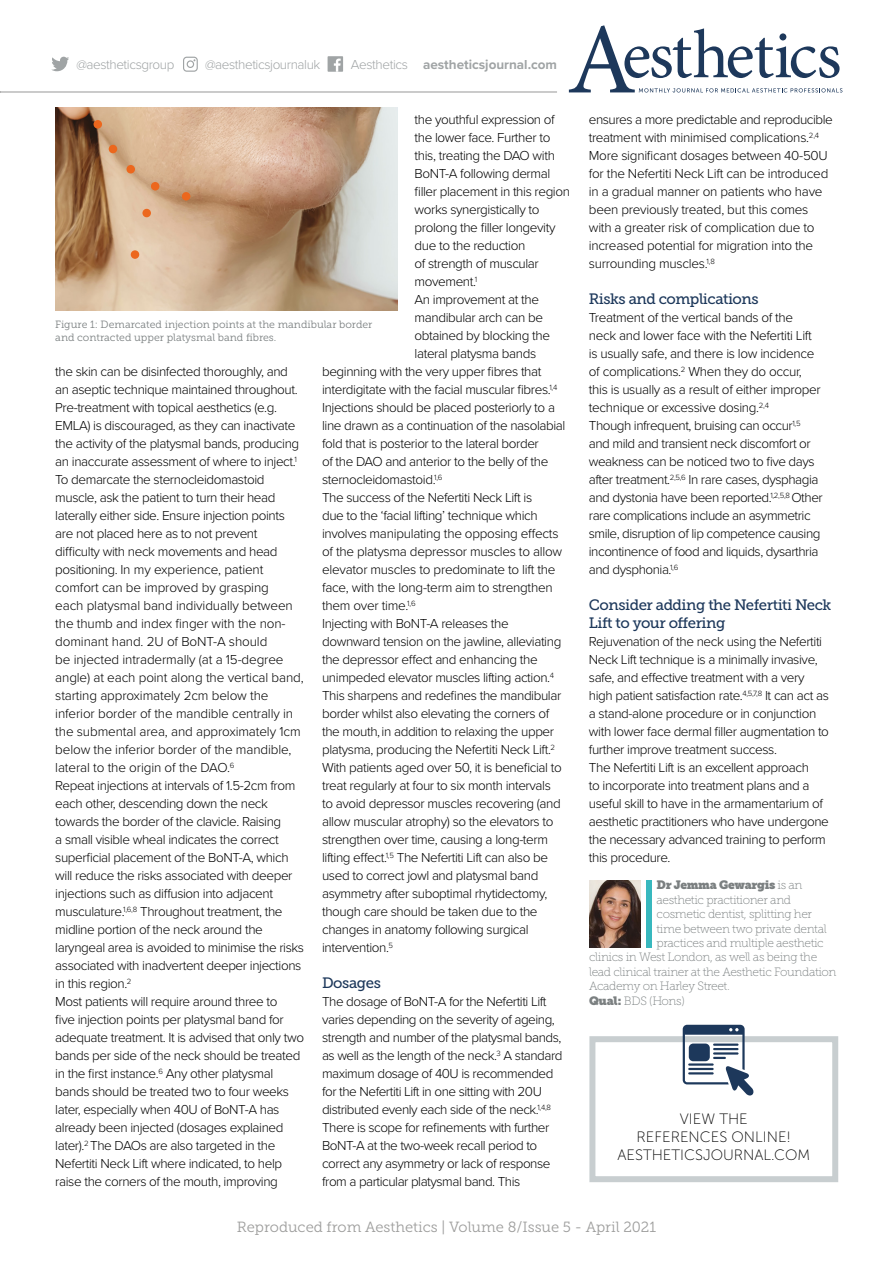
<style>
.page{position:relative;width:893px;height:1263px;background:#fff}
.page>*{position:absolute;margin:0;border:0;box-sizing:border-box;transform-origin:0 0}
.t1{font:15px/18px "Museo Slab 500";letter-spacing:-.03em;color:#1d385b}
.t2{font:15px/18px "Museo Sans 100";color:#000;text-align:center}
.t3{font:14.7px "Museo Slab 300";color:#9d9d9c}
.t4{font:300 13.5px/18px "Proxima Nova";letter-spacing:-.03em;color:#000}
.t5{font:300 13.5px/18px "Proxima Nova";letter-spacing:-.01em;color:#000}
.t6{font:300 13.5px "Proxima Nova";letter-spacing:-.03em;color:#a0a4a5}
.t7{font:700 13.5px "Proxima Nova";color:#a0a4a5}
.t8{font:12px "Museo Slab 100";letter-spacing:-.03em;color:#7b8081}
.t9{font:12px "Museo Slab";letter-spacing:-.03em;color:#7b8081}
.t10{font:10.5px/12.6px "Museo Slab 300";color:#7b8081}
.s1{font-weight:300}
.s2{font-family:"Museo Slab 100"}
.s3{font-family:"Museo Slab"}
</style>
<div class="page">
<img style="left:589px;top:880px;width:52px;height:67px">
<div style="left:646px;top:880px;width:5px;height:67px;background:#38b8be"></div>
<img style="left:55px;top:107px;width:343px;height:203px">
<div style="left:589px;top:1036px;width:249px;height:146px;border:6px solid #c8ced0"></div>
<svg style="left:683px;top:1025px;width:71px;height:70px"></svg>
<div style="left:94px;top:120px;width:8px;height:9px;background:#ec671d;border-radius:50%"></div>
<div style="left:109px;top:145px;width:8px;height:8px;background:#ec671d;border-radius:50%"></div>
<div style="left:126px;top:165px;width:9px;height:8px;background:#ec671d;border-radius:50%"></div>
<div style="left:151px;top:182px;width:8px;height:8px;background:#ec671d;border-radius:50%"></div>
<div style="left:142px;top:209px;width:9px;height:8px;background:#ec671d;border-radius:50%"></div>
<div style="left:131px;top:250px;width:8px;height:9px;background:#ec671d;border-radius:50%"></div>
<div style="left:182px;top:192px;width:8px;height:9px;background:#ec671d;border-radius:50%"></div>
<hr style="left:0;top:91px;width:557px;height:2px;background:#9d9d9c">
<svg style="left:569px;top:25px;width:273px;height:68px"></svg>
<svg style="left:183px;top:57px;width:15px;height:15px"></svg>
<svg style="left:51px;top:57px;width:18px;height:14px"></svg>
<div style="left:328px;top:56px;width:15px;height:16px;background:#a0a4a5"></div>
<svg style="left:334px;top:59px;width:7px;height:13px"></svg>
<p class="t6" style="left:76px;top:55px;width:100px">@aestheticsgroup</p>
<p class="t6" style="left:205px;top:55px;width:117px">@aestheticsjournaluk</p>
<p class="t7" style="left:351px;top:55px;width:208px"><span class="s1">Aesthetics</span> aestheticsjournal.com</p>
<p class="t4" style="left:415px;top:110px;width:157px">the youthful expression of the lower face. Further to this, treating the DAO with<br>BoNT-A following dermal filler placement in this region works synergistically to prolong the filler longevity due to the reduction<br>of strength of muscular movement.<sup>1</sup></p>
<p class="t4" style="left:415px;top:290px;width:126px">An improvement at the</p>
<p class="t4" style="left:415px;top:308px;width:130px">mandibular arch can be</p>
<p class="t4" style="left:415px;top:326px;width:137px">obtained by blocking the</p>
<p class="t4" style="left:415px;top:344px;width:123px">lateral platysma bands</p>
<p class="t4" style="left:322px;top:362px;width:221px">beginning with the very upper fibres that</p>
<p class="t4" style="left:322px;top:380px;width:237px">interdigitate with the facial muscular fibres.<sup>1,4</sup></p>
<p class="t4" style="left:322px;top:398px;width:234px">Injections should be placed posteriorly to a</p>
<p class="t4" style="left:322px;top:416px;width:245px">line drawn as a continuation of the nasolabial</p>
<p class="t4" style="left:322px;top:434px;width:218px">fold that is posterior to the lateral border</p>
<p class="t4" style="left:322px;top:452px;width:228px">of the DAO and anterior to the belly of the</p>
<p class="t4" style="left:322px;top:470px;width:122px">sternocleidomastoid.<sup>1,6</sup></p>
<p class="t4" style="left:322px;top:488px;width:242px">The success of the Nefertiti Neck Lift is<br>due to the ‘facial lifting’ technique which involves manipulating the opposing effects of the platysma depressor muscles to allow elevator muscles to predominate to lift the face, with the long-term aim to strengthen them over time.<sup>1,6</sup></p>
<p class="t4" style="left:322px;top:614px;width:241px">Injecting with BoNT-A releases the downward tension on the jawline, alleviating the depressor effect and enhancing the unimpeded elevator muscles lifting action.<sup>4<br></sup>This sharpens and redefines the mandibular border whilst also elevating the corners of the mouth,in addition to relaxing the upper platysma, producing the Nefertiti Neck Lift.<sup>2</sup></p>
<p class="t4" style="left:322px;top:758px;width:241px">With patients aged over 50, it is beneficial to treat regularly at four to six month intervals to avoid depressor muscles recovering (and allow muscular atrophy) so the elevators to strengthen over time, causing a long-term lifting effect.<sup>1,5</sup> The Nefertiti Lift can also be used to correct jowl and platysmal band asymmetry after suboptimal rhytidectomy, though care should be taken due to the changes in anatomy following surgical intervention.<sup>5</sup></p>
<p class="t1" style="left:322px;top:974px;width:60px">Dosages</p>
<p class="t4" style="left:322px;top:992px;width:242px">The dosage of BoNT-A for the Nefertiti Lift varies depending on the severity of ageing, strength and number of the platysmal bands, as well as the length of the neck.<sup>3</sup> A standard maximum dosage of 40U is recommended for the Nefertiti Lift in one sitting with 20U distributed evenly each side of the neck.<sup>1,4,8<br></sup>There is scope for refinements with further BoNT-A at the two-week recall period to correct any asymmetry or lack of response from a particular platysmal band. This</p>
<p class="t10" style="left:55px;top:318px;width:319px">Figure 1: Demarcated injection points at the mandibular border and contracted upper platysmal band fibres.</p>
<p class="t4" style="left:55px;top:362px;width:245px">the skin can be disinfected thoroughly, and an aseptic technique maintained throughout.<br>Pre-treatment with topical aesthetics (e.g.<br>EMLA) is discouraged, as they can inactivate the activity of the platysmal bands, producing an inaccurate assessment of where to inject.<sup>1</sup></p>
<p class="t5" style="left:55px;top:470px;width:250px">To demarcate the sternocleidomastoid muscle, ask the patient to turn their head laterally either side. Ensure injection points are not placed here as to not prevent difficulty with neck movements and head positioning. In my experience, patient comfort can be improved by grasping<br>each platysmal band individually between the thumb and index finger with the non&shy;dominant hand. 2U of BoNT-A should<br>be injected intradermally (at a 15-degree angle) at each point along the vertical band, starting approximately 2cm below the inferior border of the mandible centrally in the submental area, and approximately 1cm below the inferior border of the mandible, lateral to the origin of the DAO.<sup>6</sup></p>
<p class="t4" style="left:55px;top:776px;width:250px">Repeat injections at intervals of 1.5-2cm from each other, descending down the neck towards the border of the clavicle. Raising<br>a small visible wheal indicates the correct superficial placement of the BoNT-A, which will reduce the risks associated with deeper injections such as diffusion into adjacent musculature.<sup>1,6,8</sup> Throughout treatment, the midline portion of the neck around the laryngeal area is avoided to minimise the risks associated with inadvertent deeper injections in this region.<sup>2</sup></p>
<p class="t4" style="left:55px;top:992px;width:250px">Most patients will require around three to<br>five injection points per platysmal band for adequate treatment. It is advised that only two bands per side of the neck should be treated in the first instance.<sup>6</sup> Any other platysmal bands should be treated two to four weeks later, especially when 40U of BoNT-A has already been injected (dosages explained later).<sup>2</sup> The DAOs are also targeted in the Nefertiti Neck Lift where indicated, to help raise the corners of the mouth, improving</p>
<p class="t4" style="left:589px;top:110px;width:245px">ensures a more predictable and reproducible treatment with minimised complications.<sup>2,4<br></sup>More significant dosages between 40-50U for the Nefertiti Neck Lift can be introduced in a gradual manner on patients who have been previously treated, but this comes with a greater risk of complication due to increased potential for migration into the surrounding muscles.<sup>1,8</sup></p>
<p class="t1" style="left:589px;top:290px;width:171px">Risks and complications</p>
<p class="t4" style="left:589px;top:308px;width:233px">Treatment of the vertical bands of the neck and lower face with the Nefertiti Lift is usually safe, and there is low incidence of complications.<sup>2</sup> When they do occur, this is usually as a result of either improper technique or excessive dosing.<sup>2,4</sup></p>
<p class="t4" style="left:589px;top:416px;width:235px">Though infrequent, bruising can occur<sup>1,5 </sup>and mild and transient neck discomfort or weakness can be noticed two to five days after treatment.<sup>2,5,6</sup> In rare cases, dysphagia and dystonia have been reported.<sup>1,2,5,8</sup> Other rare complications include an asymmetric smile, disruption of lip competence causing incontinence of food and liquids, dysarthria and dysphonia.<sup>1,6</sup></p>
<p class="t1" style="left:589px;top:596px;width:244px">Consider adding the Nefertiti Neck<br>Lift to your offering</p>
<p class="t4" style="left:589px;top:632px;width:242px">Rejuvenation of the neck using the Nefertiti Neck Lift technique is a minimally invasive, safe, and effective treatment with a very high patient satisfaction rate.<sup>4,5,7,8</sup> It can act as a stand-alone procedure or in conjunction with lower face dermal filler augmentation to further improve treatment success.</p>
<p class="t4" style="left:589px;top:758px;width:241px">The Nefertiti Lift is an excellent approach<br>to incorporate into treatment plans and a useful skill to have in the armamentarium of aesthetic practitioners who have undergone the necessary advanced training to perform this procedure.</p>
<p class="t9" style="left:656px;top:878px;width:148px">Dr Jemma Gewargis <span class="s2">is an</span></p>
<p class="t8" style="left:656px;top:893px;width:136px">aesthetic practitioner and</p>
<p class="t8" style="left:656px;top:908px;width:157px">cosmetic dentist, splitting her</p>
<p class="t8" style="left:656px;top:922px;width:172px">time between two private dental</p>
<p class="t8" style="left:656px;top:936px;width:169px">practices and multiple aesthetic</p>
<p class="t8" style="left:589px;top:951px;width:230px">clinics in West London, as well as being the</p>
<p class="t8" style="left:589px;top:965px;width:249px">lead clinical trainer at the Aesthetic Foundation</p>
<p class="t8" style="left:589px;top:980px;width:142px">Academy on Harley Street.</p>
<p class="t8" style="left:589px;top:994px;width:97px"><span class="s3">Qual:</span> BDS (Hons)</p>
<p class="t2" style="left:680px;top:1110px;width:69px">VIEW THE</p>
<p class="t2" style="left:617px;top:1128px;width:194px">REFERENCES ONLINE!<br>AESTHETICSJOURNAL.COM</p>
<p class="t3" style="left:237px;top:1219px;width:421px">Reproduced from Aesthetics | Volume 8/Issue 5 - April 2021</p>
</div>
